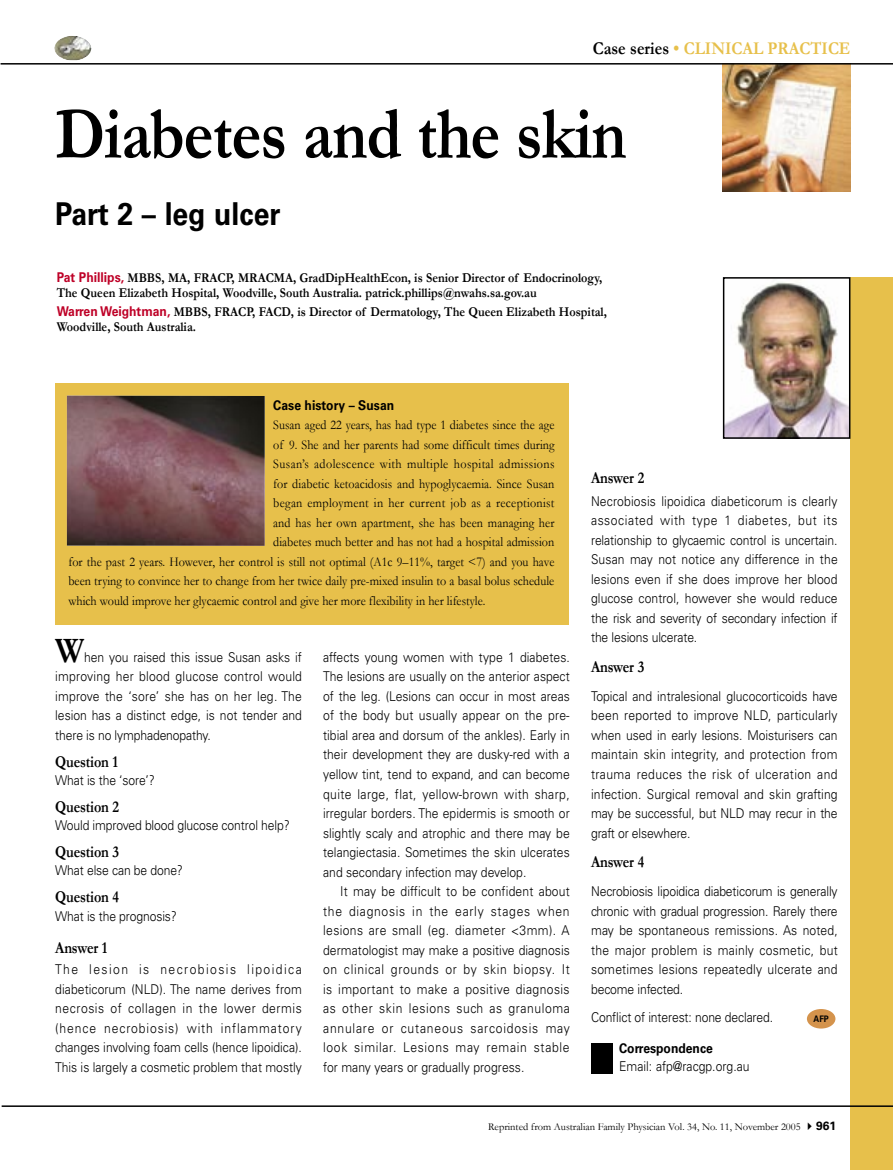
<style>
.page{position:relative;width:893px;height:1170px;background:#fff}
.page>*{position:absolute;margin:0;border:0;box-sizing:border-box;transform-origin:0 0}
.clinprac_headline{font:700 75px "Garamond";letter-spacing:-.015em;color:#000;scale:.85 1}
.afp_Body_text{font:700 36px "Garamond";color:#000;scale:.9 1}
.clinprac_sub_headline{font:700 31.5px "Univers LT";color:#000;scale:.9 1}
.theme_header_type{font:700 18px "Garamond";color:#e7c04b;scale:.9 1}
.afp_body_crosshead_C{font:700 16.5px "Garamond";letter-spacing:-.01em;color:#000;scale:.85 1}
.afp_Body_text-2{font:300 13.5px/19.5px "Univers LT";letter-spacing:-.01em;color:#000;text-align:justify;scale:.9 1}
.clinprac_case_history_text{font:13.5px "Garamond";letter-spacing:.005em;color:#000;scale:.9 1}
.clinprac_author_biog{font:700 13.5px/15px "Garamond";color:#000;scale:.9 1}
.clinprac_case_history_text-2{font:13.5px "Garamond";letter-spacing:.035em;color:#000;scale:.9 1}
.clinprac_case_history_text-3{font:13.5px "Garamond";letter-spacing:.025em;color:#000;scale:.9 1}
.Body_text{font:300 13.5px "Univers LT";color:#000;scale:.9 1}
.Clinprac_case_hist_head{font:700 13.5px "Univers LT";letter-spacing:.005em;color:#000;scale:.9 1}
.Body_bold{font:700 13.5px "Univers LT";color:#000;scale:.9 1}
.t1{font:10.5px "Garamond";color:#000}
.t2{font:700 9px "Univers LT";color:#000;scale:.9 1}
.s1{color:#000}
.s2{font-family:"Univers LT";color:#be0027}
.s3{font-family:"Univers LT";font-weight:700;font-size:12px}
</style>
<div class="page">
<div style="left:850px;top:277px;width:43px;height:892px;background:#e7c04b"></div>
<img style="left:723px;top:65px;width:127px;height:126px">
<hr style="left:1px;top:63px;width:892px;height:2px;background:#000">
<hr style="left:2px;top:1105px;width:891px;height:1px;background:#000">
<img style="left:726px;top:282px;width:121px;height:154px">
<div style="left:723px;top:277px;width:127px;height:162px;border:2px solid #000"></div>
<div style="left:55px;top:383px;width:514px;height:241px;background:#e7c04b"></div>
<img style="left:67px;top:395px;width:198px;height:150px">
<div style="left:591px;top:1043px;width:21px;height:30px;background:#000"></div>
<div style="left:807px;top:1008px;width:28px;height:20px;background:#d4934c;border-radius:50%"></div>
<img style="left:54px;top:36px;width:38px;height:24px">
<p class="theme_header_type" style="left:593px;top:38px;width:288px"><span class="s1">Case series</span> • CLINICAL PRACTICE</p>
<p class="clinprac_headline" style="left:55px;top:89px;width:674px">Diabetes and the skin</p>
<p class="clinprac_sub_headline" style="left:55px;top:196px;width:252px">Part 2 – leg ulcer</p>
<p class="clinprac_author_biog" style="left:57px;top:270px;width:608px"><span class="s2">Pat Phillips,</span> MBBS, MA, FRACP, MRACMA, GradDipHealthEcon, is Senior Director of Endocrinology,<br>The Queen Elizabeth Hospital, Woodville, South Australia. patrick.phillips@nwahs.sa.gov.au</p>
<p class="clinprac_author_biog" style="left:57px;top:304px;width:613px"><span class="s2">Warren Weightman,</span> MBBS, FRACP, FACD, is Director of Dermatology, The Queen Elizabeth Hospital,<br>Woodville, South Australia.</p>
<p class="Clinprac_case_hist_head" style="left:273px;top:397px;width:136px">Case history – Susan</p>
<p class="clinprac_case_history_text" style="left:273px;top:417px;width:314px">Susan aged 22 years, has had type 1 diabetes since the age</p>
<p class="clinprac_case_history_text" style="left:273px;top:436px;width:314px">of 9. She and her parents had some difficult times during</p>
<p class="clinprac_case_history_text-2" style="left:273px;top:456px;width:314px">Susan’s adolescence with multiple hospital admissions</p>
<p class="clinprac_case_history_text" style="left:273px;top:475px;width:314px">for diabetic ketoacidosis and hypoglycaemia. Since Susan</p>
<p class="clinprac_case_history_text-3" style="left:273px;top:495px;width:314px">began employment in her current job as a receptionist</p>
<p class="clinprac_case_history_text" style="left:273px;top:514px;width:314px">and has her own apartment, she has been managing her</p>
<p class="clinprac_case_history_text" style="left:273px;top:534px;width:314px">diabetes much better and has not had a hospital admission</p>
<p class="clinprac_case_history_text" style="left:68px;top:553px;width:541px">for the past 2 years. However, her control is still not optimal (A1c 9–11%, target &lt;7) and you have</p>
<p class="clinprac_case_history_text" style="left:68px;top:573px;width:541px">been trying to convince her to change from her twice daily pre-mixed insulin to a basal bolus schedule</p>
<p class="clinprac_case_history_text" style="left:68px;top:592px;width:465px">which would improve her glycaemic control and give her more flexibility in her lifestyle.</p>
<p class="afp_Body_text" style="left:55px;top:629px;width:34px">W</p>
<p class="afp_Body_text-2" style="left:55px;top:647px;width:276px;text-indent:29px">hen you raised this issue Susan asks if improving her blood glucose control would improve the ‘sore’ she has on her leg. The lesion has a distinct edge, is not tender and there is no lymphadenopathy.</p>
<p class="afp_body_crosshead_C" style="left:55px;top:751px;width:75px">Question 1</p>
<p class="afp_Body_text-2" style="left:55px;top:770px;width:112px">What is the ‘sore’?</p>
<p class="afp_body_crosshead_C" style="left:55px;top:796px;width:77px">Question 2</p>
<p class="afp_Body_text-2" style="left:55px;top:815px;width:262px">Would improved blood glucose control help?</p>
<p class="afp_body_crosshead_C" style="left:55px;top:841px;width:77px">Question 3</p>
<p class="afp_Body_text-2" style="left:55px;top:860px;width:143px">What else can be done?</p>
<p class="afp_body_crosshead_C" style="left:55px;top:886px;width:77px">Question 4</p>
<p class="afp_Body_text-2" style="left:55px;top:906px;width:137px">What is the prognosis?</p>
<p class="afp_body_crosshead_C" style="left:55px;top:937px;width:63px">Answer 1</p>
<p class="afp_Body_text-2" style="left:55px;top:959px;width:276px">The lesion is necrobiosis lipoidica diabeticorum (NLD). The name derives from necrosis of collagen in the lower dermis (hence necrobiosis) with inflammatory changes involving foam cells (hence lipoidica).<br>This is largely a cosmetic problem that mostly</p>
<p class="afp_Body_text-2" style="left:323px;top:647px;width:276px">affects young women with type 1 diabetes.<br>The lesions are usually on the anterior aspect of the leg. (Lesions can occur in most areas of the body but usually appear on the pre&shy;tibial area and dorsum of the ankles). Early in their development they are dusky-red with a yellow tint, tend to expand, and can become quite large, flat, yellow-brown with sharp, irregular borders. The epidermis is smooth or slightly scaly and atrophic and there may be telangiectasia. Sometimes the skin ulcerates and secondary infection may develop.</p>
<p class="afp_Body_text-2" style="left:323px;top:881px;width:276px;text-indent:17px">It may be difficult to be confident about the diagnosis in the early stages when lesions are small (eg. diameter &lt;3mm). A dermatologist may make a positive diagnosis on clinical grounds or by skin biopsy. It is important to make a positive diagnosis as other skin lesions such as granuloma annulare or cutaneous sarcoidosis may look similar. Lesions may remain stable for many years or gradually progress.</p>
<p class="afp_body_crosshead_C" style="left:591px;top:468px;width:64px">Answer 2</p>
<p class="afp_Body_text-2" style="left:591px;top:491px;width:276px">Necrobiosis lipoidica diabeticorum is clearly associated with type 1 diabetes, but its relationship to glycaemic control is uncertain.<br>Susan may not notice any difference in the lesions even if she does improve her blood glucose control, however she would reduce the risk and severity of secondary infection if the lesions ulcerate.</p>
<p class="afp_body_crosshead_C" style="left:591px;top:656px;width:64px">Answer 3</p>
<p class="afp_Body_text-2" style="left:591px;top:686px;width:276px">Topical and intralesional glucocorticoids have been reported to improve NLD, particularly when used in early lesions. Moisturisers can maintain skin integrity, and protection from trauma reduces the risk of ulceration and infection. Surgical removal and skin grafting may be successful, but NLD may recur in the graft or elsewhere.</p>
<p class="afp_body_crosshead_C" style="left:591px;top:851px;width:64px">Answer 4</p>
<p class="afp_Body_text-2" style="left:591px;top:881px;width:276px">Necrobiosis lipoidica diabeticorum is generally chronic with gradual progression. Rarely there may be spontaneous remissions. As noted, the major problem is mainly cosmetic, but sometimes lesions repeatedly ulcerate and become infected.</p>
<p class="afp_Body_text-2" style="left:591px;top:1007px;width:204px">Conflict of interest: none declared.</p>
<p class="t2" style="left:813px;top:1013px;width:19px">AFP</p>
<p class="Body_bold" style="left:619px;top:1040px;width:106px">Correspondence</p>
<p class="Body_text" style="left:619px;top:1058px;width:146px">Email: afp@racgp.org.au</p>
<p class="t1" style="left:488px;top:1120px;width:349px">Reprinted from Australian Family Physician Vol. 34, No. 11, November 2005 ✔<span class="s3">961</span></p>
</div>
